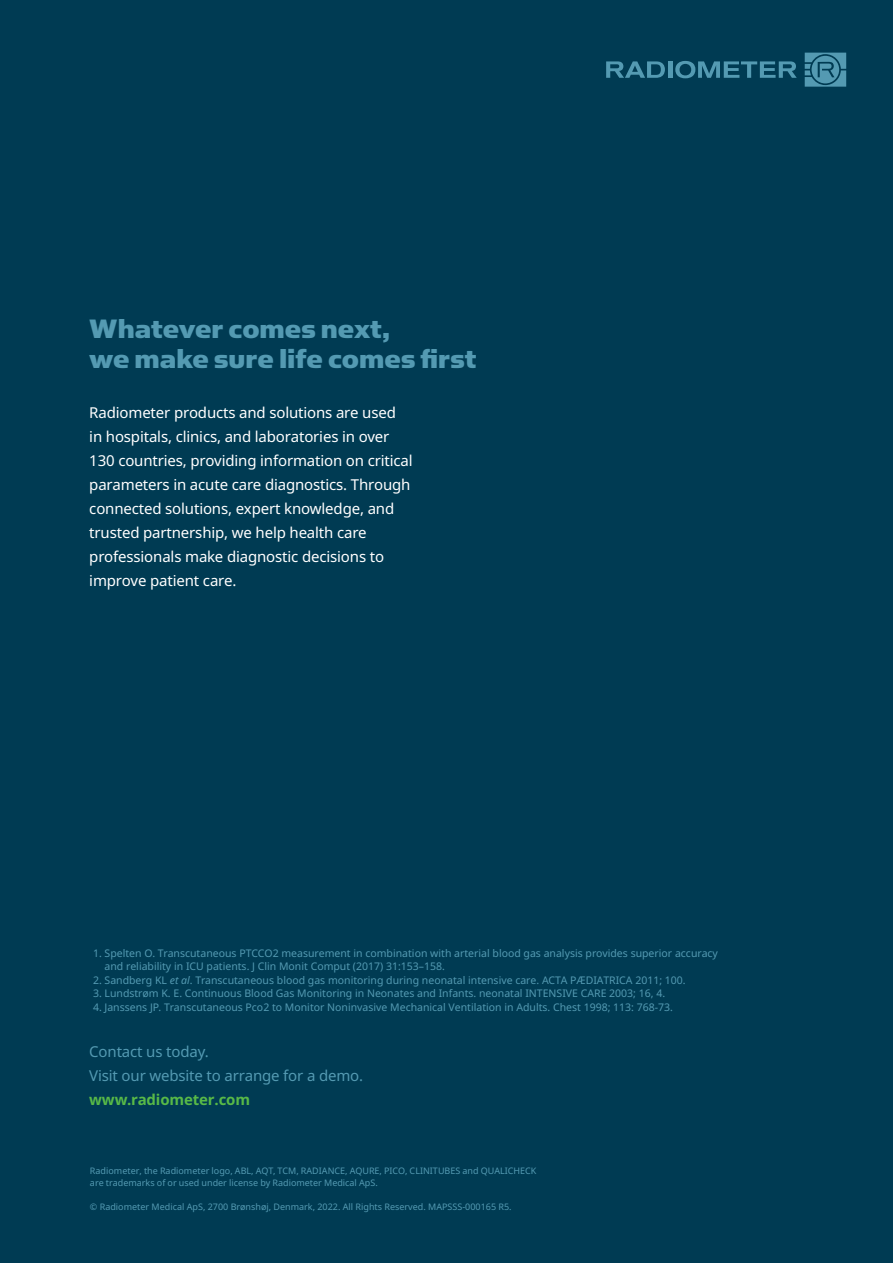
<style>
.page{position:relative;width:893px;height:1263px;background:#003b53}
.page>*{position:absolute;margin:0;border:0;box-sizing:border-box;transform-origin:0 0}
.t1{font:30px/30px "Simian Text Chimpanzee";color:#549ab2}
.t2{font:15px/24px "Noto Sans";letter-spacing:-.01em;color:#fff}
.t3{font:15px/24px "Noto Sans";letter-spacing:-.01em;color:#549ab2}
.t4{font:700 15px "Noto Sans";letter-spacing:-.01em;color:#58b947}
.t5{font:10.5px/13.5px "Noto Sans";color:#549ab2}
.t6{font:9px/12px "Noto Sans";color:#549ab2}
.s1{font-style:italic}
</style>
<div class="page">
<svg style="left:606px;top:61px;width:59px;height:17px"></svg>
<hr style="left:668px;top:61px;width:4px;height:17px;background:#549ab2">
<svg style="left:675px;top:61px;width:122px;height:17px"></svg>
<svg style="left:805px;top:53px;width:41px;height:34px"></svg>
<h1 class="t1" style="left:89px;top:313px;width:389px">Whatever comes next,<br>we make sure life comes first</h1>
<p class="t2" style="left:89px;top:400px;width:325px">Radiometer products and solutions are used<br>in hospitals, clinics, and laboratories in over 130 countries, providing information on critical parameters in acute care diagnostics. Through connected solutions, expert knowledge, and trusted partnership, we help health care professionals make diagnostic decisions to improve patient care.</p>
<p class="t5" style="left:105px;top:946px;width:615px;text-indent:-12px">1. Spelten O. Transcutaneous PTCCO2 measurement in combination with arterial blood gas analysis provides superior accuracy and reliability in ICU patients. J Clin Monit Comput (2017) 31:153–158.</p>
<p class="t5" style="left:93px;top:973px;width:594px">2. Sandberg KL <span class="s1">et al</span>. Transcutaneous blood gas monitoring during neonatal intensive care. ACTA PÆDIATRICA 2011; 100.</p>
<p class="t5" style="left:93px;top:986px;width:574px">3. Lundstrøm K. E. Continuous Blood Gas Monitoring in Neonates and Infants. neonatal INTENSIVE CARE 2003; 16, 4.</p>
<p class="t5" style="left:93px;top:1000px;width:581px">4. Janssens JP. Transcutaneous Pco2 to Monitor Noninvasive Mechanical Ventilation in Adults. Chest 1998; 113: 768-73.</p>
<h2 class="t3" style="left:89px;top:1039px;width:275px">Contact us today.<br>Visit our website to arrange for a demo.</h2>
<h2 class="t4" style="left:89px;top:1089px;width:162px">www.radiometer.com</h2>
<p class="t6" style="left:90px;top:1165px;width:448px">Radiometer, the Radiometer logo, ABL, AQT, TCM, RADIANCE, AQURE, PICO, CLINITUBES and QUALICHECK are trademarks of or used under license by Radiometer Medical ApS.</p>
<p class="t6" style="left:90px;top:1201px;width:423px">© Radiometer Medical ApS, 2700 Brønshøj, Denmark, 2022. All Rights Reserved. MAPSSS-000165 R5.</p>
</div>
